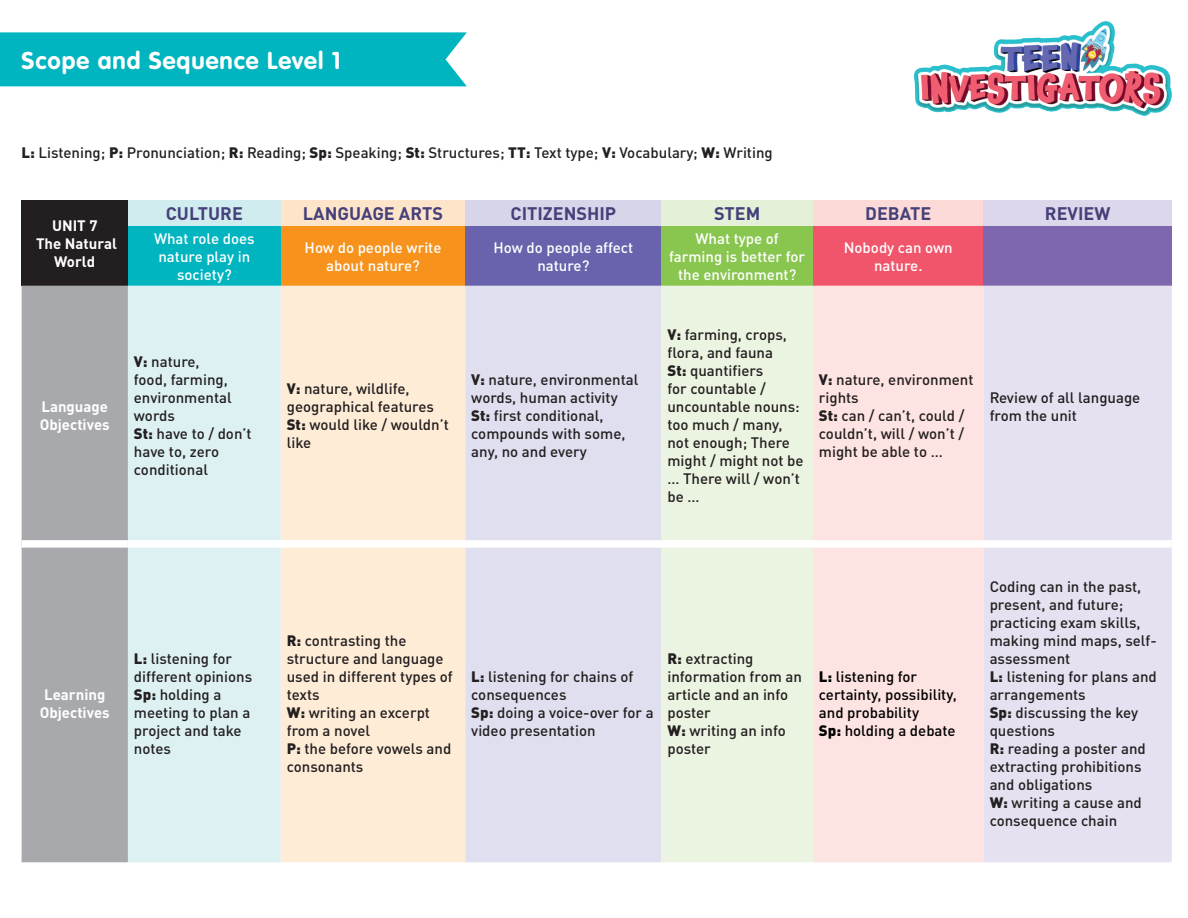
<style>
.page{position:relative;width:1188px;height:918px;background:#fff}
.page>*{position:absolute;margin:0;border:0;box-sizing:border-box;transform-origin:0 0}
.t1{font:700 24px "VAG Rounded Std";letter-spacing:.04em;color:#fff}
.t2{font:700 18px "DIN Pro";color:#45407a}
.t3{font:500 15px/18px "DIN Pro";color:#231f20}
.t4{font:500 15px/18px "DIN Pro";color:#fff;text-align:center}
.t5{font:500 15px/18px "DIN Pro";color:#000001}
.t6{font:700 15px/18px "DIN Pro";color:#fff}
.s1{font-weight:900}
</style>
<div class="page">
<div style="left:0;top:32px;width:467px;height:54px;background:#00b5bf"></div>
<img style="left:914px;top:22px;width:258px;height:94px">
<div style="left:22px;top:200px;width:106px;height:86px;background:#231f20"></div>
<div style="left:128px;top:200px;width:153px;height:26px;background:#d1ecef"></div>
<div style="left:281px;top:200px;width:184px;height:26px;background:#fee5ca"></div>
<div style="left:465px;top:200px;width:197px;height:26px;background:#d7d5ea"></div>
<div style="left:662px;top:200px;width:151px;height:26px;background:#e4f0d8"></div>
<div style="left:813px;top:200px;width:171px;height:26px;background:#fcdad7"></div>
<div style="left:984px;top:200px;width:188px;height:26px;background:#ddd7eb"></div>
<div style="left:128px;top:226px;width:153px;height:60px;background:#00b5bf"></div>
<div style="left:281px;top:226px;width:184px;height:60px;background:#f7931d"></div>
<div style="left:465px;top:226px;width:197px;height:60px;background:#6863ac"></div>
<div style="left:662px;top:226px;width:151px;height:60px;background:#89c650"></div>
<div style="left:813px;top:226px;width:171px;height:60px;background:#f0556b"></div>
<div style="left:984px;top:226px;width:188px;height:60px;background:#7f67ae"></div>
<div style="left:22px;top:286px;width:106px;height:576px;background:#a8a9ad"></div>
<div style="left:128px;top:286px;width:153px;height:576px;background:#ddf1f3"></div>
<div style="left:281px;top:286px;width:184px;height:576px;background:#feecd7"></div>
<div style="left:465px;top:286px;width:197px;height:576px;background:#e0dfef"></div>
<div style="left:662px;top:286px;width:151px;height:576px;background:#ebf4e1"></div>
<div style="left:813px;top:286px;width:171px;height:576px;background:#fde3e1"></div>
<div style="left:984px;top:286px;width:188px;height:576px;background:#e5e1f0"></div>
<div style="left:22px;top:540px;width:106px;height:8px;background:#fff"></div>
<div style="left:128px;top:540px;width:153px;height:8px;background:#fff"></div>
<div style="left:281px;top:540px;width:184px;height:8px;background:#fff"></div>
<div style="left:465px;top:540px;width:197px;height:8px;background:#fff"></div>
<div style="left:662px;top:540px;width:151px;height:8px;background:#fff"></div>
<div style="left:813px;top:540px;width:171px;height:8px;background:#fff"></div>
<div style="left:984px;top:540px;width:188px;height:8px;background:#fff"></div>
<h1 class="t1" style="left:22px;top:46px;width:321px">Scope and Sequence Level 1</h1>
<p class="t3" style="left:22px;top:142px;width:753px"><span class="s1">L:</span> Listening; <span class="s1">P:</span> Pronunciation; <span class="s1">R:</span> Reading; <span class="s1">Sp:</span> Speaking; <span class="s1">St:</span> Structures; <span class="s1">TT:</span> Text type; <span class="s1">V:</span> Vocabulary; <span class="s1">W:</span> Writing</p>
<p class="t6" style="left:36px;top:216px;width:82px;text-align:center">UNIT 7<br>The Natural<br>World</p>
<p class="t2" style="left:166px;top:201px;width:79px">CULTURE</p>
<p class="t2" style="left:303px;top:201px;width:142px">LANGUAGE ARTS</p>
<p class="t2" style="left:511px;top:201px;width:107px">CITIZENSHIP</p>
<p class="t2" style="left:714px;top:201px;width:48px">STEM</p>
<p class="t2" style="left:865px;top:201px;width:68px">DEBATE</p>
<p class="t2" style="left:1045px;top:201px;width:67px">REVIEW</p>
<p class="t4" style="left:154px;top:228px;width:102px">What role does nature play in society?</p>
<p class="t4" style="left:305px;top:237px;width:138px">How do people write about nature?</p>
<p class="t4" style="left:493px;top:237px;width:142px">How do people affect nature?</p>
<p class="t4" style="left:669px;top:228px;width:137px">What type of farming is better for the environment?</p>
<p class="t4" style="left:844px;top:237px;width:111px">Nobody can own nature.</p>
<p class="t6" style="left:40px;top:396px;width:71px">Language<br>Objectives</p>
<p class="t3" style="left:134px;top:350px;width:119px"><span class="s1">V:</span> nature,<br>food, farming, environmental words<br><span class="s1">St:</span> have to / don’t have to, zero conditional</p>
<p class="t3" style="left:287px;top:377px;width:164px"><span class="s1">V:</span> nature, wildlife, geographical features<br><span class="s1">St:</span> would like / wouldn’t like</p>
<p class="t3" style="left:471px;top:368px;width:169px"><span class="s1">V:</span> nature, environmental words, human activity<br><span class="s1">St:</span> first conditional, compounds with some, any, no and every</p>
<p class="t3" style="left:667px;top:323px;width:138px"><span class="s1">V:</span> farming, crops, flora, and fauna<br><span class="s1">St:</span> quantifiers<br>for countable / uncountable nouns: too much / many, not enough; There might / might not be … There will / won’t be …</p>
<p class="t3" style="left:819px;top:368px;width:156px"><span class="s1">V:</span> nature, environment rights<br><span class="s1">St:</span> can / can’t, could / couldn’t, will / won’t / might be able to …</p>
<p class="t3" style="left:990px;top:386px;width:152px">Review of all language from the unit</p>
<p class="t6" style="left:40px;top:685px;width:71px">Learning<br>Objectives</p>
<p class="t3" style="left:134px;top:648px;width:120px"><span class="s1">L:</span> listening for different opinions<br><span class="s1">Sp:</span> holding a meeting to plan a project and take notes</p>
<p class="t3" style="left:287px;top:630px;width:168px"><span class="s1">R:</span> contrasting the structure and language used in different types of texts<br><span class="s1">W:</span> writing an excerpt from a novel<br><span class="s1">P:</span> the before vowels and consonants</p>
<p class="t3" style="left:471px;top:666px;width:184px"><span class="s1">L:</span> listening for chains of consequences<br><span class="s1">Sp:</span> doing a voice-over for a video presentation</p>
<p class="t3" style="left:667px;top:648px;width:136px"><span class="s1">R:</span> extracting information from an article and an info poster<br><span class="s1">W:</span> writing an info poster</p>
<p class="t5" style="left:819px;top:666px;width:139px"><span class="s1">L:</span> listening for certainty, possibility, and probability<br><span class="s1">Sp:</span> holding a debate</p>
<p class="t3" style="left:990px;top:576px;width:169px">Coding can in the past, present, and future; practicing exam skills, making mind maps, self&shy;assessment<br><span class="s1">L:</span> listening for plans and arrangements<br><span class="s1">Sp:</span> discussing the key questions<br><span class="s1">R:</span> reading a poster and extracting prohibitions and obligations<br><span class="s1">W:</span> writing a cause and consequence chain</p>
</div>
